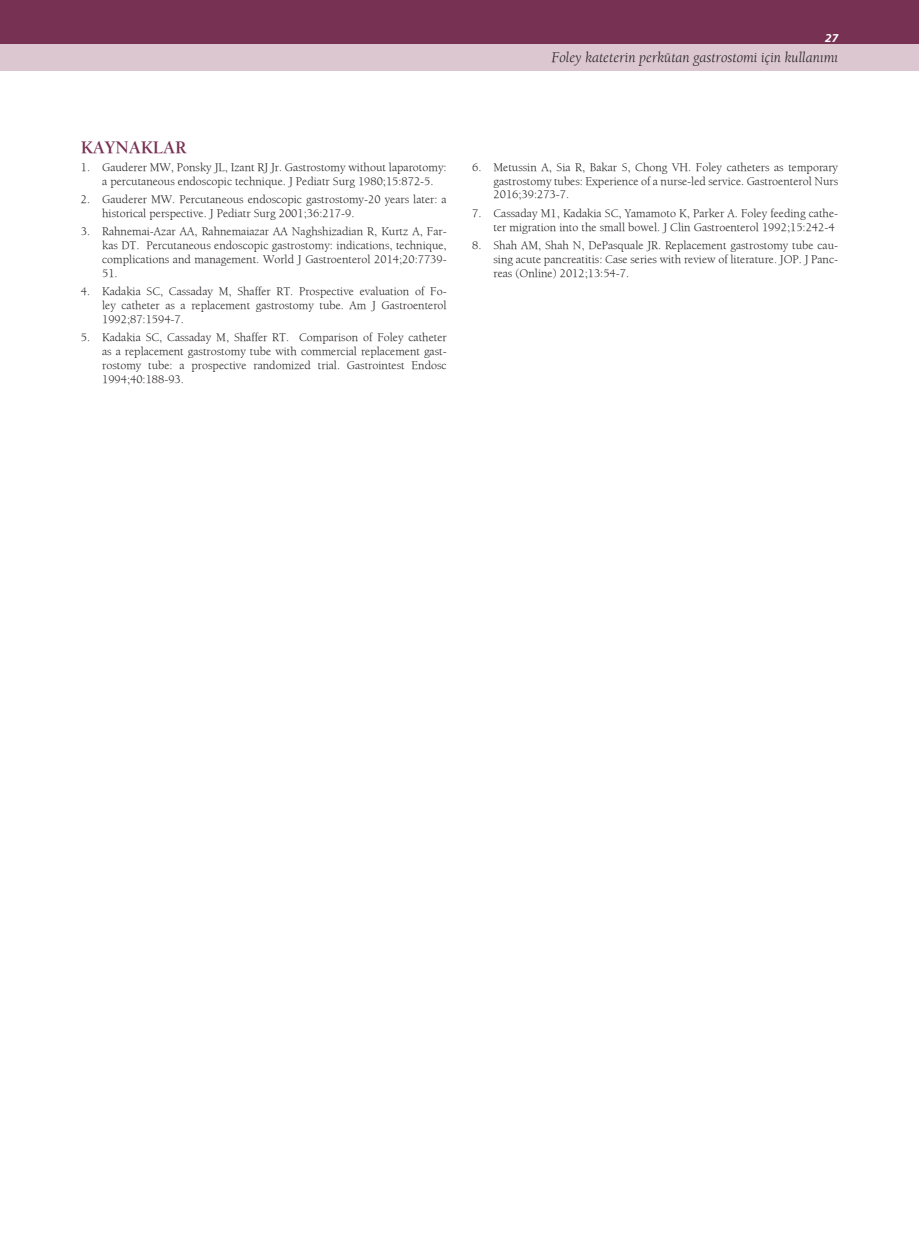
<style>
.page{position:relative;width:919px;height:1238px;background:#fff}
.page>*{position:absolute;margin:0;border:0;box-sizing:border-box;transform-origin:0 0}
.t1{font:700 18px "Berkeley";color:#773153}
.t2{font:italic 300 15px "Berkeley";color:#231f20}
.t3{font:300 12px/14px "Berkeley";color:#231f20;text-align:justify}
.t4{font:italic 700 12px "Fruga Sans";color:#fff}
</style>
<div class="page">
<div style="left:0;top:0;width:918px;height:45px;background:#773153"></div>
<div style="left:0;top:44px;width:918px;height:27px;background:#dcc7d1"></div>
<p class="t4" style="left:825px;top:31px;width:14px">27</p>
<p class="t2" style="left:551px;top:49px;width:288px">Foley kateterin perkütan gastrostomi için kullanımı</p>
<h1 class="t1" style="left:81px;top:136px;width:107px">KAYNAKLAR</h1>
<p class="t3" style="left:102px;top:160px;width:346px;text-indent:-21px">1. Gauderer MW, Ponsky JL, Izant RJ Jr. Gastrostomy without laparotomy: a percutaneous endoscopic technique. J Pediatr Surg 1980;15:872-5.</p>
<p class="t3" style="left:102px;top:192px;width:346px;text-indent:-21px">2. Gauderer MW. Percutaneous endoscopic gastrostomy-20 years later: a historical perspective. J Pediatr Surg 2001;36:217-9.</p>
<p class="t3" style="left:102px;top:224px;width:346px;text-indent:-21px">3. Rahnemai-Azar AA, Rahnemaiazar AA Naghshizadian R, Kurtz A, Far&shy;kas DT. Percutaneous endoscopic gastrostomy: indications, technique, complications and management. World J Gastroenterol 2014;20:7739- 51.</p>
<p class="t3" style="left:102px;top:284px;width:346px;text-indent:-21px">4. Kadakia SC, Cassaday M, Shaffer RT. Prospective evaluation of Fo&shy;ley catheter as a replacement gastrostomy tube. Am J Gastroenterol 1992;87:1594-7.</p>
<p class="t3" style="left:102px;top:330px;width:346px;text-indent:-21px">5. Kadakia SC, Cassaday M, Shaffer RT. Comparison of Foley catheter as a replacement gastrostomy tube with commercial replacement gast&shy;rostomy tube: a prospective randomized trial. Gastrointest Endosc 1994;40:188-93.</p>
<p class="t3" style="left:493px;top:160px;width:346px;text-indent:-21px">6. Metussin A, Sia R, Bakar S, Chong VH. Foley catheters as temporary gastrostomy tubes: Experience of a nurse-led service. Gastroenterol Nurs 2016;39:273-7.</p>
<p class="t3" style="left:472px;top:206px;width:367px;text-align:right">7. Cassaday M1, Kadakia SC, Yamamoto K, Parker A. Foley feeding cathe&shy;ter migration into the small bowel. J Clin Gastroenterol 1992;15:242-4</p>
<p class="t3" style="left:493px;top:238px;width:346px;text-indent:-21px">8. Shah AM, Shah N, DePasquale JR. Replacement gastrostomy tube cau&shy;sing acute pancreatitis: Case series with review of literature. JOP. J Panc&shy;reas (Online) 2012;13:54-7.</p>
</div>
